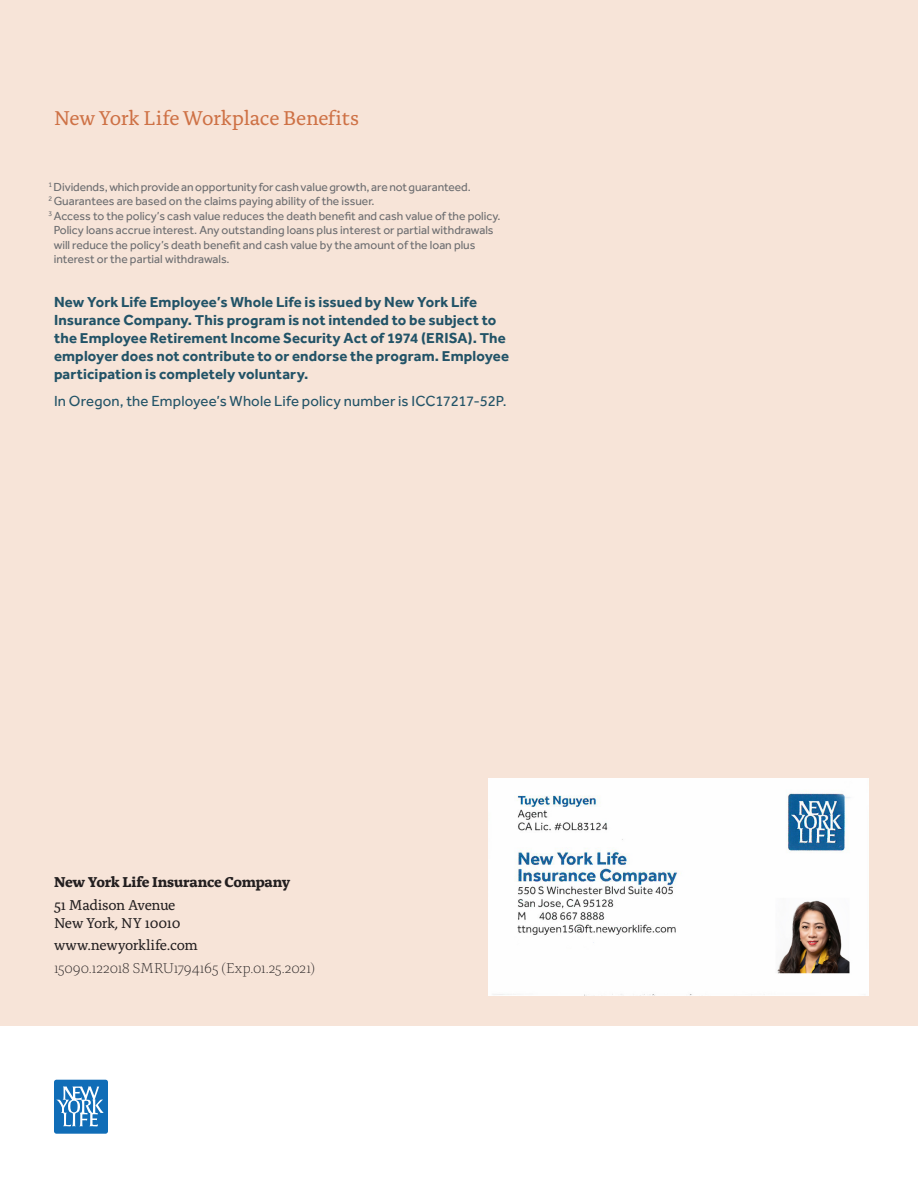
<style>
.page{position:relative;width:918px;height:1188px;background:#fff}
.page>*{position:absolute;margin:0;border:0;box-sizing:border-box;transform-origin:0 0}
.t1{font:21px "Alda OT";letter-spacing:-.015em;color:#ce7145}
.t2{font:700 15px/18px "NYLIC Effra";letter-spacing:.01em;color:#225367}
.t3{font:15px "NYLIC Effra";letter-spacing:.01em;color:#225367}
.t4{font:15px/18px "Alda OT";letter-spacing:-.025em;color:#231f20}
.t5{font:300 15px "Alda OT";letter-spacing:-.01em;color:#231f20}
.t6{font:700 15px "Alda OT";letter-spacing:-.02em;color:#231f20}
.t7{font:12px "NYLIC Effra";color:#6c6d70}
</style>
<div class="page">
<div style="left:0;top:0;width:918px;height:1034px;background:#f7e4d8"></div>
<div style="left:0;top:1026px;width:918px;height:162px;background:#fff"></div>
<svg style="left:54px;top:1080px;width:54px;height:54px;background:#438cc6"></svg>
<img style="left:488px;top:778px;width:380px;height:218px">
<h1 class="t1" style="left:54px;top:109px;width:307px">New York Life Workplace Benefits</h1>
<p class="t7" style="left:49px;top:180px;width:424px"><sup>1</sup> Dividends, which provide an opportunity for cash value growth, are not guaranteed.</p>
<p class="t7" style="left:49px;top:194px;width:327px"><sup>2</sup> Guarantees are based on the claims paying ability of the issuer.</p>
<p class="t7" style="left:49px;top:209px;width:453px"><sup>3</sup> Access to the policy’s cash value reduces the death benefit and cash value of the policy.</p>
<p class="t7" style="left:54px;top:223px;width:441px">Policy loans accrue interest. Any outstanding loans plus interest or partial withdrawals</p>
<p class="t7" style="left:54px;top:238px;width:423px">will reduce the policy’s death benefit and cash value by the amount of the loan plus</p>
<p class="t7" style="left:54px;top:252px;width:177px">interest or the partial withdrawals.</p>
<p class="t2" style="left:54px;top:293px;width:457px">New York Life Employee’s Whole Life is issued by New York Life Insurance Company. This program is not intended to be subject to the Employee Retirement Income Security Act of 1974 (ERISA). The employer does not contribute to or endorse the program. Employee participation is completely voluntary.</p>
<p class="t3" style="left:54px;top:392px;width:454px">In Oregon, the Employee’s Whole Life policy number is ICC17217-52P.</p>
<p class="t6" style="left:54px;top:876px;width:238px">New York Life Insurance Company</p>
<p class="t4" style="left:54px;top:897px;width:128px">51 Madison Avenue<br>New York, NY 10010</p>
<p class="t4" style="left:54px;top:937px;width:145px">www.newyorklife.com</p>
<p class="t5" style="left:54px;top:961px;width:263px">15090.122018 SMRU1794165 (Exp.01.25.2021)</p>
</div>
